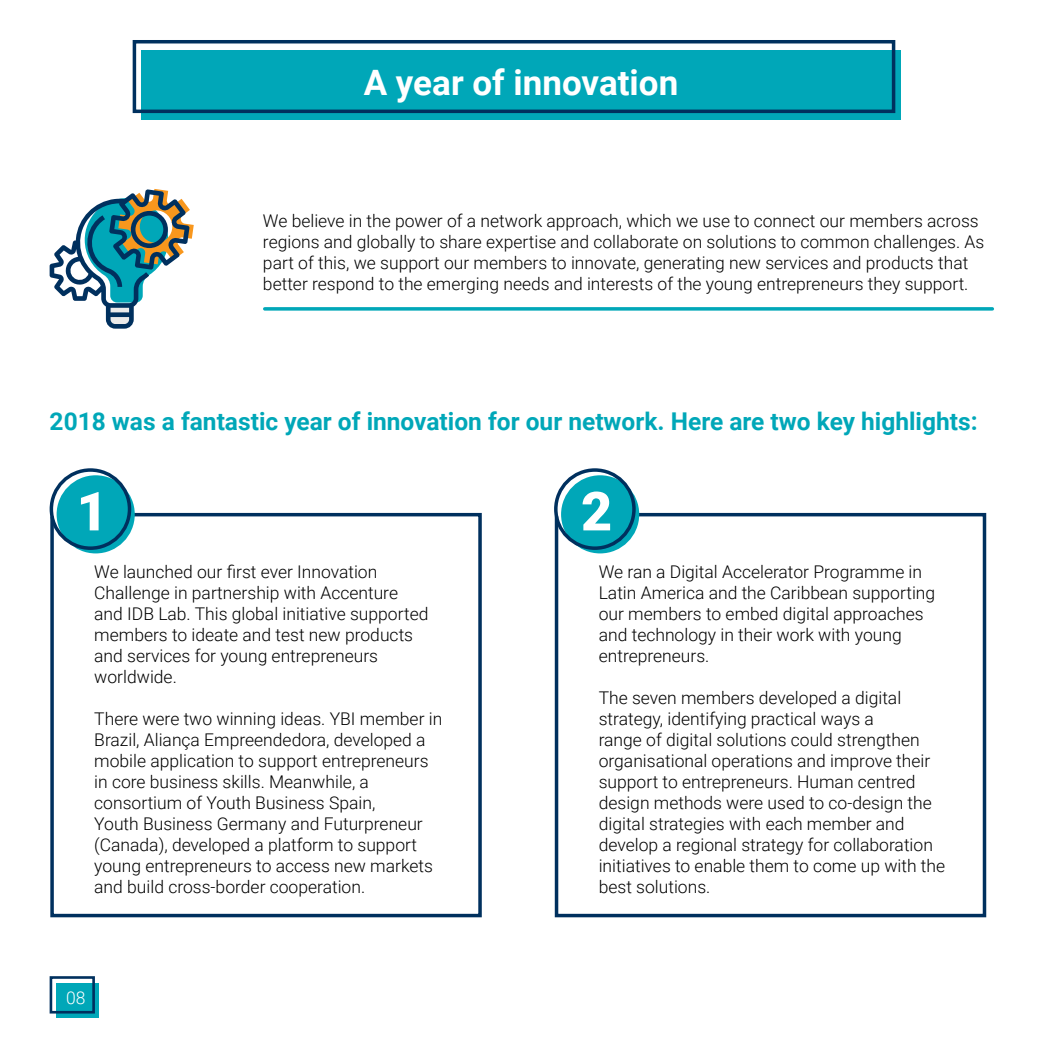
<style>
.page{position:relative;width:1042px;height:1042px;background:#fff}
.page>*{position:absolute;margin:0;border:0;box-sizing:border-box;transform-origin:0 0}
.t1{font:900 53.9px "Roboto";color:#fff}
.t2{font:700 35px "Roboto";color:#fff}
.t3{font:700 24.5px "Roboto";color:#00a7b8}
.t4{font:300 17.5px/21px "Roboto";color:#000}
.t5{font:300 17.5px "Roboto";color:#fff}
</style>
<div class="page">
<div style="left:56px;top:983px;width:43px;height:34px;background:#00a7b8"></div>
<div style="left:50px;top:976px;width:45px;height:37px;border:3px solid #00305e"></div>
<div style="left:141px;top:50px;width:759px;height:70px;background:#00a7b8"></div>
<div style="left:133px;top:40px;width:762px;height:73px;border:4px solid #00305e"></div>
<svg style="left:50px;top:189px;width:144px;height:140px"></svg>
<svg style="left:265px;top:307px;width:727px;height:4px"></svg>
<svg style="left:554px;top:511px;width:433px;height:407px"></svg>
<svg style="left:49px;top:511px;width:433px;height:407px"></svg>
<div style="left:561px;top:475px;width:78px;height:78px;background:#00a7b8;border-radius:50%"></div>
<div style="left:554px;top:468px;width:82px;height:82px;border:4px solid #00305e;border-radius:50%"></div>
<div style="left:57px;top:475px;width:78px;height:78px;background:#00a7b8;border-radius:50%"></div>
<div style="left:50px;top:468px;width:81px;height:82px;border:4px solid #00305e;border-radius:50%"></div>
<h2 class="t2" style="left:364px;top:58px;width:316px">A year of innovation</h2>
<p class="t4" style="left:263px;top:210px;width:723px">We believe in the power of a network approach, which we use to connect our members across regions and globally to share expertise and collaborate on solutions to common challenges. As part of this, we support our members to innovate, generating new services and products that better respond to the emerging needs and interests of the young entrepreneurs they support.</p>
<h3 class="t3" style="left:50px;top:404px;width:929px">2018 was a fantastic year of innovation for our network. Here are two key highlights:</h3>
<h1 class="t1" style="left:77px;top:473px;width:33px">1</h1>
<h1 class="t1" style="left:581px;top:473px;width:33px">2</h1>
<p class="t4" style="left:94px;top:560px;width:336px">We launched our first ever Innovation Challenge in partnership with Accenture and IDB Lab. This global initiative supported members to ideate and test new products and services for young entrepreneurs worldwide.</p>
<p class="t4" style="left:94px;top:707px;width:350px">There were two winning ideas. YBI member in Brazil, Aliança Empreendedora, developed a mobile application to support entrepreneurs in core business skills. Meanwhile, a consortium of Youth Business Spain,<br>Youth Business Germany and Futurpreneur (Canada), developed a platform to support young entrepreneurs to access new markets and build cross-border cooperation.</p>
<p class="t5" style="left:66px;top:985px;width:21px">08</p>
<p class="t4" style="left:599px;top:560px;width:338px">We ran a Digital Accelerator Programme in Latin America and the Caribbean supporting our members to embed digital approaches and technology in their work with young entrepreneurs.</p>
<p class="t4" style="left:599px;top:686px;width:348px">The seven members developed a digital strategy, identifying practical ways a<br>range of digital solutions could strengthen organisational operations and improve their support to entrepreneurs. Human centred design methods were used to co-design the digital strategies with each member and develop a regional strategy for collaboration initiatives to enable them to come up with the best solutions.</p>
</div>
